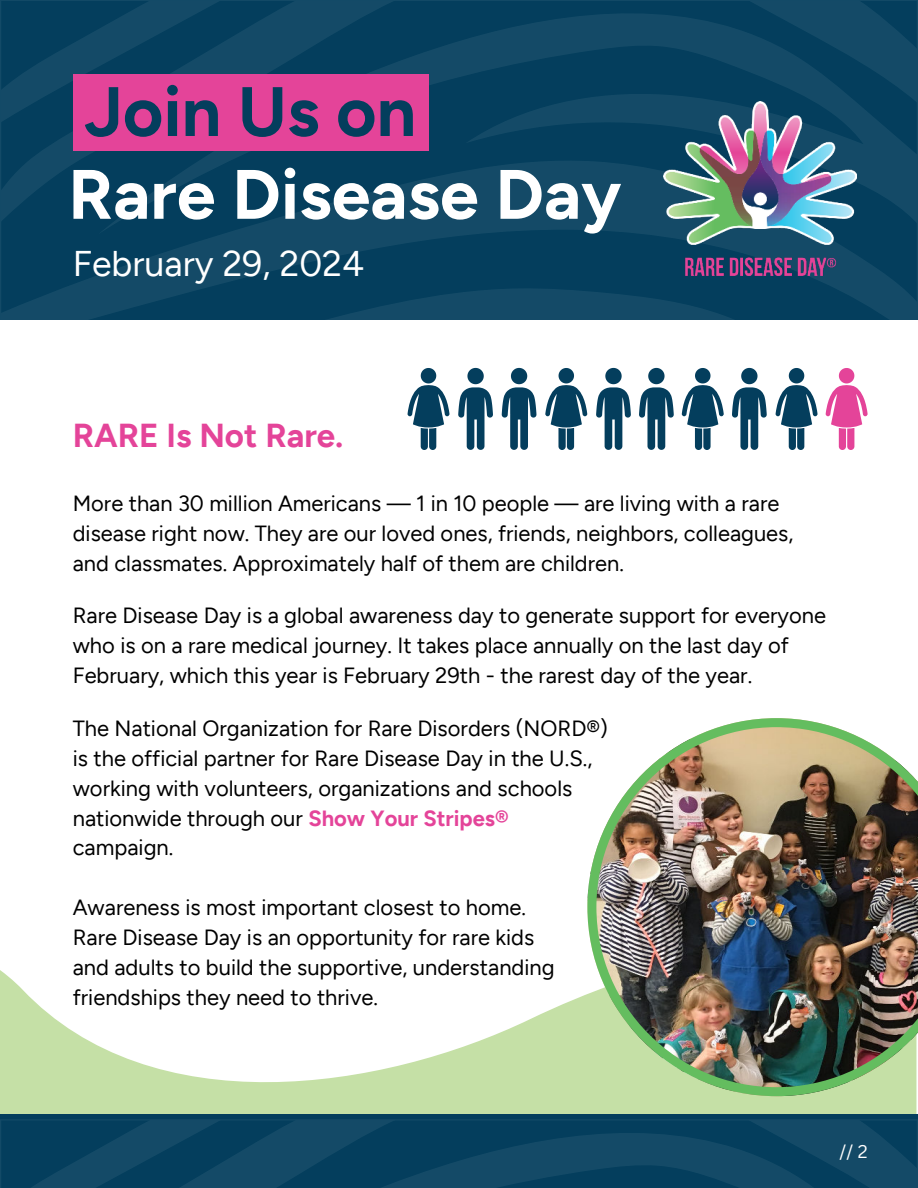
<style>
.page{position:relative;width:918px;height:1188px;background:#fff}
.page>*{position:absolute;margin:0;border:0;box-sizing:border-box;transform-origin:0 0}
.t1{font:700 69.75px "Figtree";color:#fff}
.t2{font:700 69.75px "Figtree";color:#043e5d}
.t3{font:35.7px "Figtree";color:#fff}
.t4{font:700 33.15px "Figtree";color:#e44499}
.t5{font:21.9px/30px "Figtree";color:#000}
.t6{font:18px "Canva Sans";color:#fff}
.s1{font-weight:700;color:#e44499}
</style>
<div class="page">
<svg style="left:0;top:970px;width:916px;height:144px"></svg>
<div style="left:0;top:1114px;width:918px;height:74px;background:#043e5d"></div>
<svg style="left:98px;top:1119px;width:819px;height:69px;fill:#124966"></svg>
<svg style="left:31px;top:1120px;width:365px;height:68px"></svg>
<svg style="left:396px;top:0;width:521px;height:160px;background:#0a4261"></svg>
<svg style="left:1px;top:0;width:395px;height:160px;background:#0a4361"></svg>
<svg style="left:1px;top:0;width:220px;height:122px;background:#0a4260"></svg>
<svg style="left:1px;top:160px;width:916px;height:128px;background:#0a4260"></svg>
<svg style="left:1px;top:288px;width:916px;height:32px;background:#0b4361"></svg>
<div style="left:73px;top:74px;width:356px;height:77px;background:#e44499"></div>
<img style="left:663px;top:101px;width:194px;height:175px">
<img style="left:587px;top:718px;width:331px;height:378px">
<svg style="left:458px;top:368px;width:35px;height:82px"></svg>
<svg style="left:407px;top:368px;width:43px;height:82px"></svg>
<svg style="left:502px;top:368px;width:34px;height:82px"></svg>
<svg style="left:545px;top:368px;width:42px;height:82px"></svg>
<svg style="left:596px;top:368px;width:35px;height:82px"></svg>
<svg style="left:826px;top:368px;width:42px;height:82px"></svg>
<svg style="left:682px;top:368px;width:42px;height:82px"></svg>
<svg style="left:732px;top:368px;width:35px;height:82px"></svg>
<svg style="left:775px;top:368px;width:43px;height:82px"></svg>
<svg style="left:639px;top:368px;width:35px;height:82px"></svg>
<h1 class="t2" style="left:84px;top:70px;width:333px">Join Us on</h1>
<h1 class="t1" style="left:68px;top:153px;width:555px">Rare Disease Day</h1>
<h2 class="t3" style="left:73px;top:244px;width:293px">February 29, 2024</h2>
<h3 class="t4" style="left:73px;top:416px;width:272px">RARE Is Not Rare.</h3>
<p class="t5" style="left:73px;top:489px;width:722px">More than 30 million Americans — 1 in 10 people — are living with a rare disease right now. They are our loved ones, friends, neighbors, colleagues, and classmates. Approximately half of them are children.</p>
<p class="t5" style="left:73px;top:601px;width:755px">Rare Disease Day is a global awareness day to generate support for everyone who is on a rare medical journey. It takes place annually on the last day of<br>February, which this year is February 29th - the rarest day of the year.</p>
<p class="t5" style="left:73px;top:713px;width:537px">The National Organization for Rare Disorders (NORD®) is the official partner for Rare Disease Day in the U.S., working with volunteers, organizations and schools nationwide through our <span class="s1">Show Your Stripes® </span>campaign.</p>
<p class="t5" style="left:73px;top:893px;width:483px">Awareness is most important closest to home.<br>Rare Disease Day is an opportunity for rare kids and adults to build the supportive, understanding friendships they need to thrive.</p>
<p class="t6" style="left:840px;top:1141px;width:30px">// 2</p>
</div>
